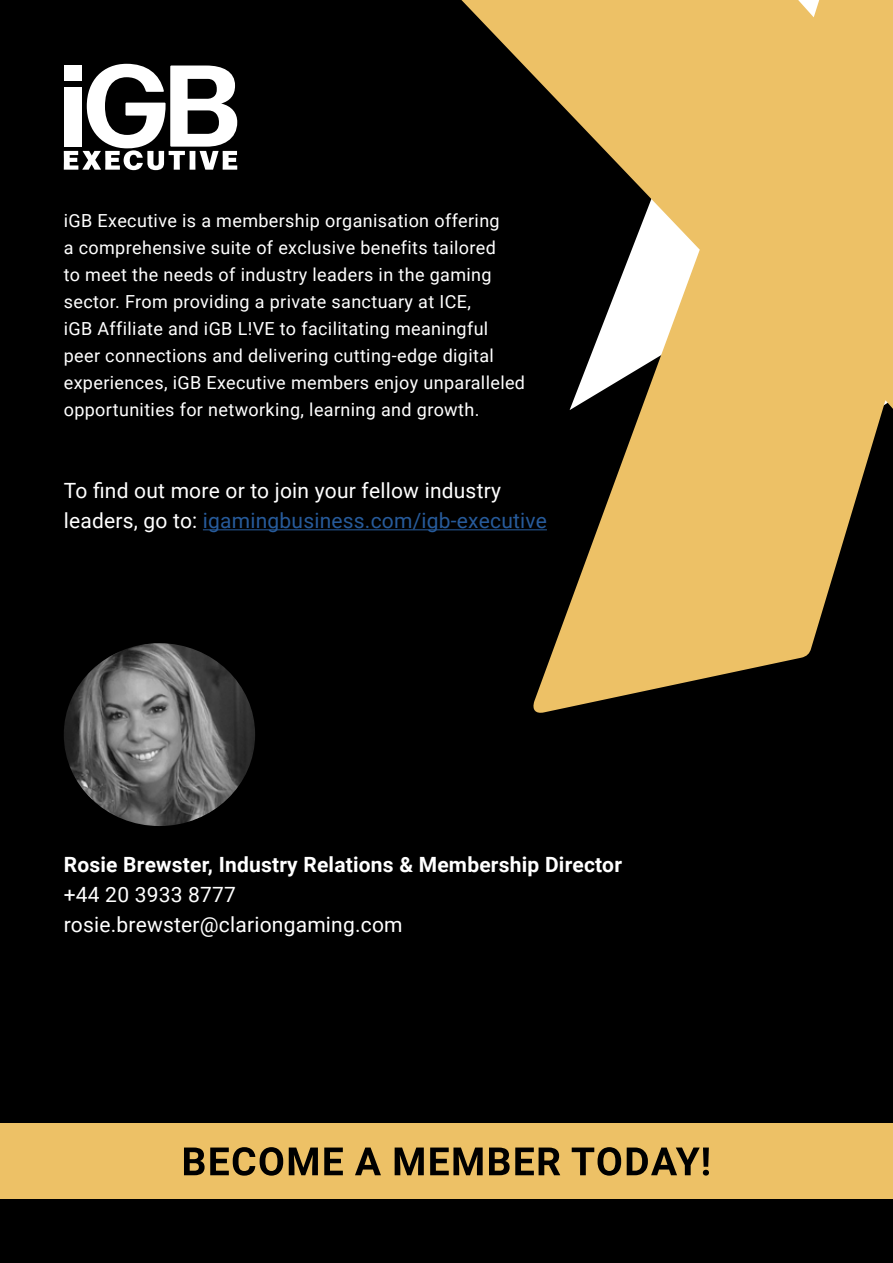
<style>
.page{position:relative;width:893px;height:1263px;background:#000}
.page>*{position:absolute;margin:0;border:0;box-sizing:border-box;transform-origin:0 0}
.t1{font:21px/30px "Roboto";letter-spacing:.01em;color:#fff}
.t2{font:700 21px "Roboto";letter-spacing:.01em;color:#fff}
.t3{font:18px/27px "Roboto";letter-spacing:.02em;color:#fff}
.s1{color:#275b9b}
</style>
<div class="page">
<svg style="left:375px;top:0;width:518px;height:712px;fill:#edc166"></svg>
<svg style="left:64px;top:64px;width:173px;height:106px"></svg>
<div style="left:0;top:1123px;width:893px;height:76px;background:#edc166"></div>
<svg style="left:184px;top:1147px;width:525px;height:29px"></svg>
<hr style="left:203px;top:529px;width:344px;height:1px;background:#275b9b">
<img style="left:64px;top:643px;width:191px;height:183px">
<p class="t3" style="left:64px;top:207px;width:463px">iGB Executive is a membership organisation offering<br>a comprehensive suite of exclusive benefits tailored<br>to meet the needs of industry leaders in the gaming sector. From providing a private sanctuary at ICE,<br>iGB Affiliate and iGB L!VE to facilitating meaningful peer connections and delivering cutting-edge digital experiences, iGB Executive members enjoy unparalleled opportunities for networking, learning and growth.</p>
<p class="t1" style="left:64px;top:475px;width:485px">To find out more or to join your fellow industry leaders, go to: <span class="s1">igamingbusiness.com/igb-executive</span></p>
<p class="t2" style="left:64px;top:850px;width:560px">Rosie Brewster, Industry Relations &amp; Membership Director</p>
<p class="t1" style="left:64px;top:879px;width:340px">+44 20 3933 8777 rosie.brewster@clariongaming.com</p>
</div>
